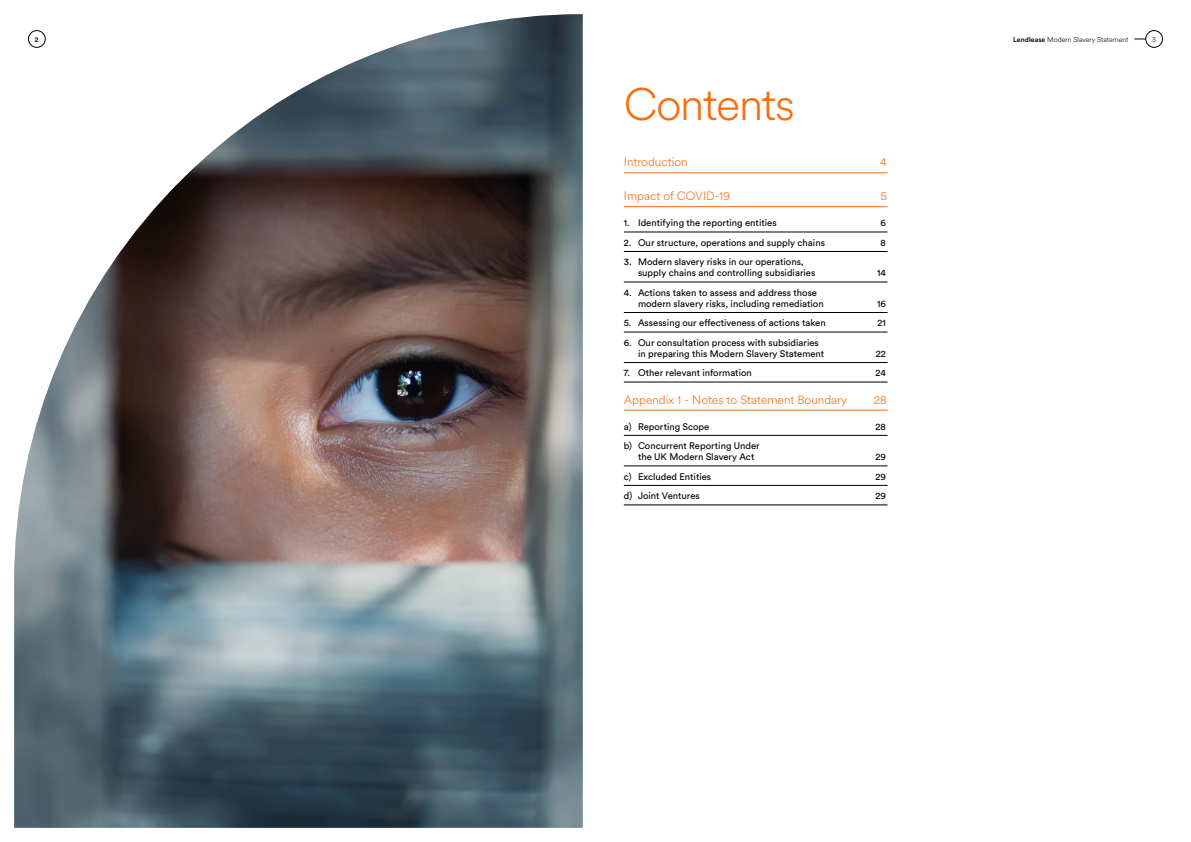
<style>
.page{position:relative;width:1191px;height:842px;background:#fff}
.page>*{position:absolute;margin:0;border:0;box-sizing:border-box;transform-origin:0 0}
.t1{font:300 45px "Circular XX";letter-spacing:-.03em;color:#fc6c0c}
.t2{font:300 12px "Circular XX";color:#fc6c0c}
.t3{font:9.5px/11px "Circular Std";color:#000}
.t4{font:300 7px "Circular XX";color:#000}
.t5{font:500 7px "Circular Std";color:#000}
.s1{font-family:"Circular Std";font-weight:500}
</style>
<div class="page">
<img style="left:14px;top:14px;width:569px;height:814px">
<hr style="left:624px;top:172px;width:263px;height:1px;background:#fc6c0c">
<hr style="left:624px;top:206px;width:263px;height:1px;background:#fc6c0c">
<hr style="left:624px;top:232px;width:263px;height:1px;background:#000">
<hr style="left:624px;top:251px;width:263px;height:1px;background:#000">
<hr style="left:624px;top:282px;width:263px;height:1px;background:#000">
<hr style="left:624px;top:312px;width:263px;height:1px;background:#000">
<hr style="left:624px;top:332px;width:263px;height:1px;background:#000">
<hr style="left:624px;top:362px;width:263px;height:1px;background:#000">
<hr style="left:624px;top:382px;width:263px;height:1px;background:#000">
<hr style="left:624px;top:410px;width:263px;height:1px;background:#fc6c0c">
<hr style="left:624px;top:435px;width:263px;height:1px;background:#000">
<hr style="left:624px;top:466px;width:263px;height:1px;background:#000">
<hr style="left:624px;top:485px;width:263px;height:1px;background:#000">
<hr style="left:624px;top:505px;width:263px;height:1px;background:#000">
<div style="left:1145px;top:30px;width:17px;height:17px;border:1px solid #000;border-radius:50%"></div>
<div style="left:28px;top:30px;width:17px;height:17px;border:1px solid #000;border-radius:50%"></div>
<p class="t5" style="left:35px;top:35px;width:5px">2</p>
<p class="t4" style="left:1013px;top:34px;width:117px"><span class="s1">Lendlease</span> Modern Slavery Statement</p>
<p class="t4" style="left:1152px;top:34px;width:5px">3</p>
<h1 class="t1" style="left:624px;top:74px;width:172px">Contents</h1>
<p class="t2" style="left:624px;top:154px;width:65px">Introduction</p>
<p class="t2" style="left:880px;top:154px;width:8px">4</p>
<p class="t2" style="left:624px;top:188px;width:108px">Impact of COVID-19</p>
<p class="t2" style="left:880px;top:188px;width:8px">5</p>
<p class="t3" style="left:624px;top:217px;width:154px">1. Identifying the reporting entities</p>
<p class="t3" style="left:880px;top:217px;width:7px">6</p>
<p class="t3" style="left:624px;top:237px;width:203px">2. Our structure, operations and supply chains</p>
<p class="t3" style="left:880px;top:237px;width:7px">8</p>
<p class="t3" style="left:638px;top:256px;width:179px;text-indent:-14px">3. Modern slavery risks in our operations, supply chains and controlling subsidiaries</p>
<p class="t3" style="left:877px;top:267px;width:10px">14</p>
<p class="t3" style="left:638px;top:287px;width:187px;text-indent:-14px">4. Actions taken to assess and address those modern slavery risks, including remediation</p>
<p class="t3" style="left:877px;top:298px;width:10px">16</p>
<p class="t3" style="left:624px;top:317px;width:203px">5. Assessing our effectiveness of actions taken</p>
<p class="t3" style="left:877px;top:317px;width:10px">21</p>
<p class="t3" style="left:638px;top:337px;width:188px;text-indent:-14px">6. Our consultation process with subsidiaries in preparing this Modern Slavery Statement</p>
<p class="t3" style="left:876px;top:348px;width:12px">22</p>
<p class="t3" style="left:624px;top:367px;width:129px">7. Other relevant information</p>
<p class="t3" style="left:875px;top:367px;width:12px">24</p>
<p class="t2" style="left:624px;top:391px;width:225px">Appendix 1 - Notes to Statement Boundary</p>
<p class="t2" style="left:873px;top:391px;width:15px">28</p>
<p class="t3" style="left:624px;top:421px;width:87px">a) Reporting Scope</p>
<p class="t3" style="left:875px;top:421px;width:12px">28</p>
<p class="t3" style="left:638px;top:440px;width:123px;text-indent:-14px">b) Concurrent Reporting Under the UK Modern Slavery Act</p>
<p class="t3" style="left:875px;top:451px;width:12px">29</p>
<p class="t3" style="left:624px;top:471px;width:89px">c) Excluded Entities</p>
<p class="t3" style="left:875px;top:471px;width:12px">29</p>
<p class="t3" style="left:624px;top:490px;width:77px">d) Joint Ventures</p>
<p class="t3" style="left:875px;top:490px;width:12px">29</p>
</div>
